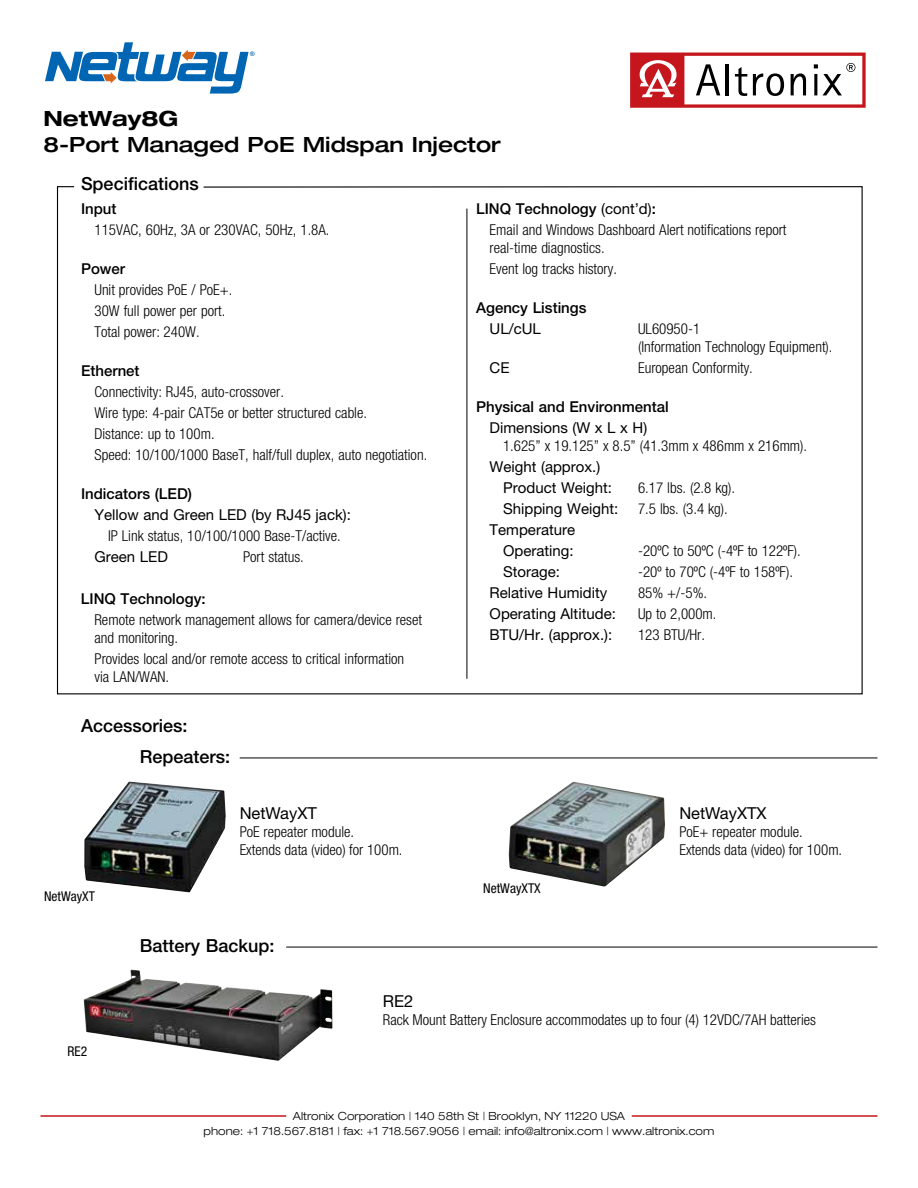
<style>
.page{position:relative;width:918px;height:1188px;background:#fff}
.page>*{position:absolute;margin:0;border:0;box-sizing:border-box;transform-origin:0 0}
.t1{font:500 expanded 21px "Helvetica Neue";color:#000}
.t2{font:700 expanded 21px "Helvetica Neue";color:#000}
.t3{font:500 18px/30.8px "Helvetica Neue";color:#000}
.t4{font:16.5px "Helvetica Neue";color:#000}
.t5{font:300 condensed 15px/21px "Helvetica Neue";color:#000}
.t6{font:15px/21px "Helvetica Neue";color:#000}
.t7{font:500 15px "Helvetica Neue";color:#000}
.t8{font:condensed 13.5px "Helvetica Neue";color:#000}
.t9{font:300 expanded 11.25px/15px "Helvetica Neue";color:#000;text-align:center}
.t10{font:700 6.15px "Arial";color:#0066b3}
.s1{font-weight:500;font-stretch:normal}
.s2{font-weight:400;font-stretch:normal}
</style>
<div class="page">
<svg style="left:56px;top:186px;width:807px;height:509px"></svg>
<svg style="left:630px;top:53px;width:236px;height:55px"></svg>
<hr style="left:40px;top:1115px;width:246px;height:2px;background:#c4161c">
<hr style="left:632px;top:1115px;width:246px;height:2px;background:#c4161c">
<hr style="left:467px;top:209px;width:1px;height:470px;background:#000">
<svg style="left:45px;top:42px;width:204px;height:52px"></svg>
<img style="left:84px;top:782px;width:142px;height:110px">
<img style="left:509px;top:782px;width:156px;height:105px">
<hr style="left:240px;top:758px;width:638px;height:1px;background:#000">
<hr style="left:286px;top:947px;width:592px;height:1px;background:#000">
<img style="left:84px;top:970px;width:248px;height:91px">
<p class="t10" style="left:250px;top:51px;width:6px">®</p>
<h1 class="t2" style="left:44px;top:105px;width:136px">NetWay8G</h1>
<h1 class="t1" style="left:44px;top:131px;width:459px">8-Port Managed PoE Midspan Injector</h1>
<p class="t3" style="left:81px;top:168px;width:119px">Specifications</p>
<p class="t7" style="left:81px;top:200px;width:37px">Input</p>
<p class="t5" style="left:94px;top:219px;width:237px">115VAC, 60Hz, 3A or 230VAC, 50Hz, 1.8A.</p>
<p class="t7" style="left:81px;top:260px;width:46px">Power</p>
<p class="t5" style="left:94px;top:279px;width:140px">Unit provides PoE / PoE+.<br>30W full power per port.<br>Total power: 240W.</p>
<p class="t7" style="left:81px;top:362px;width:60px">Ethernet</p>
<p class="t5" style="left:94px;top:381px;width:334px">Connectivity: RJ45, auto-crossover.<br>Wire type: 4-pair CAT5e or better structured cable.<br>Distance: up to 100m.<br>Speed: 10/100/1000 BaseT, half/full duplex, auto negotiation.</p>
<p class="t7" style="left:81px;top:485px;width:113px">Indicators (LED)</p>
<p class="t6" style="left:94px;top:504px;width:258px">Yellow and Green LED (by RJ45 jack):</p>
<p class="t5" style="left:108px;top:525px;width:234px">IP Link status, 10/100/1000 Base-T/active.</p>
<p class="t6" style="left:94px;top:546px;width:75px">Green LED</p>
<p class="t5" style="left:243px;top:546px;width:62px">Port status.</p>
<p class="t7" style="left:81px;top:590px;width:126px">LINQ Technology:</p>
<p class="t5" style="left:94px;top:611px;width:329px;line-height:18px">Remote network management allows for camera/device reset and monitoring.</p>
<p class="t5" style="left:94px;top:650px;width:311px;line-height:18px">Provides local and/or remote access to critical information via LAN/WAN.</p>
<p class="t3" style="left:140px;top:710px;width:92px;text-indent:-59px">Accessories:<br>Repeaters:</p>
<p class="t8" style="left:44px;top:888px;width:52px">NetWayXT</p>
<p class="t4" style="left:240px;top:803px;width:79px">NetWayXT</p>
<p class="t5" style="left:240px;top:822px;width:164px;line-height:18px">PoE repeater module.<br>Extends data (video) for 100m.</p>
<p class="t3" style="left:140px;top:930px;width:136px">Battery Backup:</p>
<p class="t5" style="left:490px;top:198px;width:298px;text-indent:-14px"><span class="s1">LINQ Technology</span> <span class="s2">(cont’d)</span><span class="s1">:<br></span>Email and Windows Dashboard Alert notifications report</p>
<p class="t5" style="left:490px;top:237px;width:129px">real-time diagnostics.<br>Event log tracks history.</p>
<p class="t7" style="left:476px;top:299px;width:112px">Agency Listings</p>
<p class="t6" style="left:490px;top:318px;width:53px">UL/cUL</p>
<p class="t5" style="left:638px;top:320px;width:196px;line-height:18px">UL60950-1<br>(Information Technology Equipment).</p>
<p class="t6" style="left:490px;top:357px;width:21px">CE</p>
<p class="t5" style="left:638px;top:357px;width:116px">European Conformity.</p>
<p class="t7" style="left:476px;top:398px;width:194px">Physical and Environmental</p>
<p class="t6" style="left:490px;top:417px;width:159px">Dimensions (W x L x H)</p>
<p class="t5" style="left:503px;top:435px;width:306px">1.625” x 19.125” x 8.5” (41.3mm x 486mm x 216mm).</p>
<p class="t6" style="left:503px;top:456px;width:111px;text-indent:-13px">Weight (approx.)<br>Product Weight:</p>
<p class="t5" style="left:638px;top:477px;width:98px">6.17 lbs. (2.8 kg).</p>
<p class="t6" style="left:503px;top:498px;width:117px">Shipping Weight:</p>
<p class="t5" style="left:638px;top:498px;width:91px">7.5 lbs. (3.4 kg).</p>
<p class="t6" style="left:490px;top:519px;width:87px;text-align:right">Temperature<br>Operating:</p>
<p class="t5" style="left:638px;top:540px;width:164px">-20ºC to 50ºC (-4ºF to 122ºF).</p>
<p class="t6" style="left:503px;top:561px;width:58px">Storage:</p>
<p class="t5" style="left:638px;top:561px;width:156px">-20º to 70ºC (-4ºF to 158ºF).</p>
<p class="t6" style="left:490px;top:582px;width:119px">Relative Humidity</p>
<p class="t5" style="left:638px;top:582px;width:70px">85% +/-5%.</p>
<p class="t6" style="left:490px;top:603px;width:128px">Operating Altitude:</p>
<p class="t5" style="left:638px;top:603px;width:80px">Up to 2,000m.</p>
<p class="t6" style="left:490px;top:624px;width:124px">BTU/Hr. (approx.):</p>
<p class="t5" style="left:638px;top:624px;width:68px">123 BTU/Hr.</p>
<p class="t8" style="left:483px;top:880px;width:59px">NetWayXTX</p>
<p class="t4" style="left:679px;top:803px;width:89px">NetWayXTX</p>
<p class="t5" style="left:679px;top:823px;width:164px;line-height:18px">PoE+ repeater module.<br>Extends data (video) for 100m.</p>
<p class="t8" style="left:67px;top:1043px;width:21px">RE2</p>
<p class="t4" style="left:383px;top:991px;width:32px">RE2</p>
<p class="t5" style="left:383px;top:1009px;width:435px">Rack Mount Battery Enclosure accommodates up to four (4) 12VDC/7AH batteries</p>
<p class="t9" style="left:204px;top:1108px;width:512px">Altronix Corporation | 140 58th St | Brooklyn, NY 11220 USA<br>phone: +1 718.567.8181 | fax: +1 718.567.9056 | email: info@altronix.com | www.altronix.com</p>
</div>
